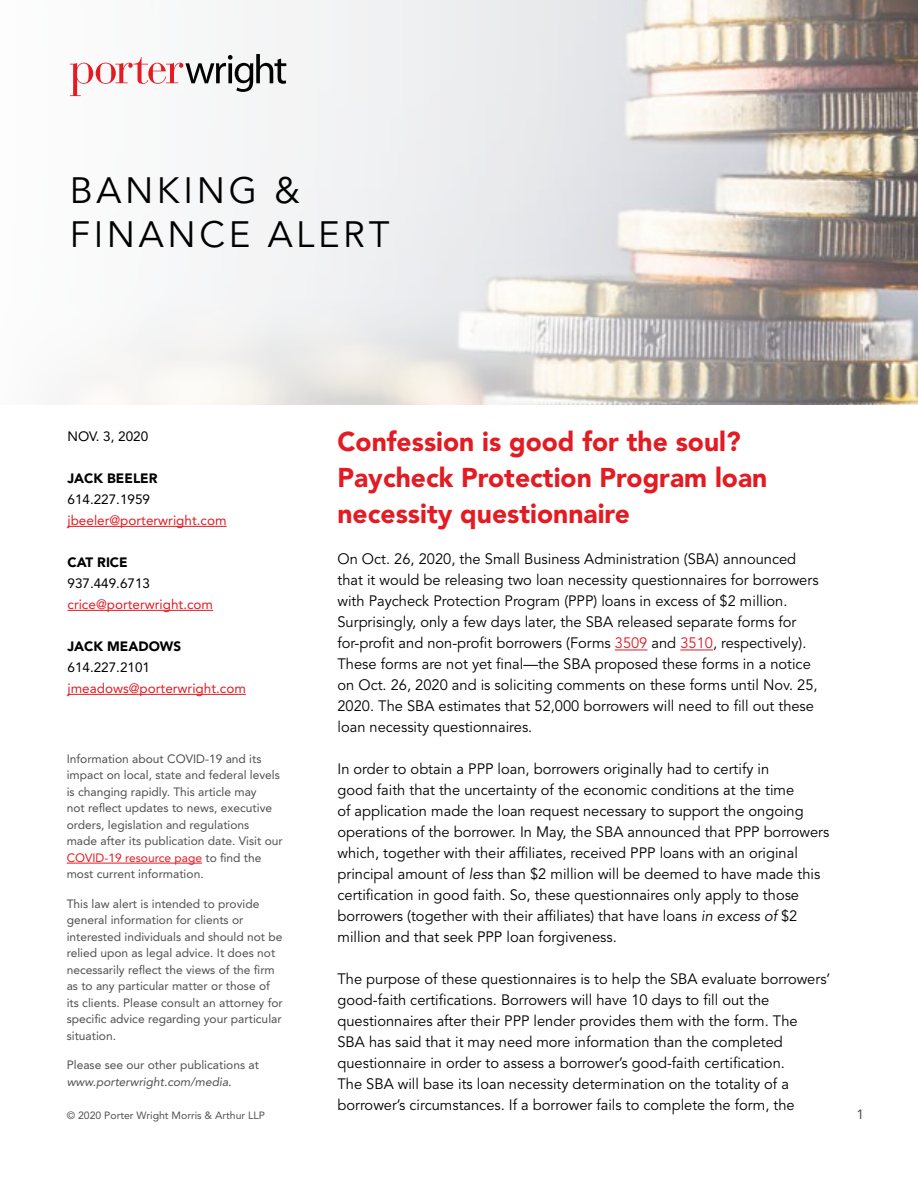
<style>
.page{position:relative;width:918px;height:1188px;background:#fff}
.page>*{position:absolute;margin:0;border:0;box-sizing:border-box;transform-origin:0 0}
.t1{font:36.45px/43.7px "Avenir LT Std";letter-spacing:.1em;color:#000}
.t2{font:900 27px/36px "Avenir LT Std";color:#e31b23}
.t3{font:15px/21px "Avenir LT Std";color:#000}
.t4{font:13.5px "Avenir LT Std";color:#e31b23}
.t5{font:13.5px "Avenir LT Std";color:#000}
.t6{font:900 13.5px "Avenir LT Std";color:#000}
.t7{font:13.5px "Avenir LT Std";color:#4f4f4f}
.t8{font:12px/16.5px "Avenir LT Std";color:#4f4f4f}
.t9{font:italic 12px "Avenir LT Std";color:#4f4f4f}
.t10{font:10.5px "Avenir LT Std";color:#4f4f4f}
.s1{color:#e31b23}
.s2{font-style:italic}
</style>
<div class="page">
<svg style="left:69px;top:0;width:849px;height:405px"></svg>
<hr style="left:67px;top:863px;width:135px;height:1px;background:#e31b23">
<svg style="left:70px;top:54px;width:216px;height:42px"></svg>
<hr style="left:68px;top:526px;width:159px;height:1px;background:#e31b23">
<hr style="left:68px;top:610px;width:145px;height:1px;background:#e31b23">
<hr style="left:68px;top:694px;width:178px;height:1px;background:#e31b23">
<hr style="left:615px;top:650px;width:32px;height:1px;background:#e31b23">
<hr style="left:680px;top:650px;width:33px;height:1px;background:#e31b23">
<h1 class="t1" style="left:70px;top:170px;width:321px">BANKING &amp;<br>FINANCE ALERT</h1>
<p class="t5" style="left:68px;top:428px;width:82px">NOV. 3, 2020</p>
<p class="t6" style="left:68px;top:470px;width:92px">JACK BEELER</p>
<p class="t5" style="left:68px;top:491px;width:84px">614.227.1959</p>
<p class="t4" style="left:68px;top:513px;width:161px">jbeeler@porterwright.com</p>
<p class="t6" style="left:68px;top:554px;width:62px">CAT RICE</p>
<p class="t5" style="left:68px;top:576px;width:84px">937.449.6713</p>
<p class="t4" style="left:68px;top:597px;width:147px">crice@porterwright.com</p>
<p class="t6" style="left:68px;top:638px;width:115px">JACK MEADOWS</p>
<p class="t5" style="left:68px;top:660px;width:84px">614.227.2101</p>
<p class="t4" style="left:68px;top:681px;width:180px">jmeadows@porterwright.com</p>
<p class="t8" style="left:67px;top:751px;width:218px">Information about COVID-19 and its impact on local, state and federal levels is changing rapidly. This article may<br>not reflect updates to news, executive orders, legislation and regulations made after its publication date. Visit our <span class="s1">COVID-19 resource page</span> to find the most current information.</p>
<p class="t8" style="left:67px;top:896px;width:218px">This law alert is intended to provide general information for clients or interested individuals and should not be relied upon as legal advice. It does not necessarily reflect the views of the firm as to any particular matter or those of its clients. Please consult an attorney for specific advice regarding your particular situation.</p>
<p class="t8" style="left:67px;top:1057px;width:194px">Please see our other publications at</p>
<p class="t9" style="left:67px;top:1075px;width:166px">www.porterwright.com/media.</p>
<p class="t10" style="left:67px;top:1109px;width:200px">© 2020 Porter Wright Morris &amp; Arthur LLP</p>
<h2 class="t2" style="left:338px;top:424px;width:431px">Confession is good for the soul?<br>Paycheck Protection Program loan necessity questionnaire</h2>
<p class="t3" style="left:338px;top:549px;width:483px">On Oct. 26, 2020, the Small Business Administration (SBA) announced that it would be releasing two loan necessity questionnaires for borrowers with Paycheck Protection Program (PPP) loans in excess of $2 million.<br>Surprisingly, only a few days later, the SBA released separate forms for for-profit and non-profit borrowers (Forms <span class="s1">3509</span> and <span class="s1">3510</span>, respectively).<br>These forms are not yet final—the SBA proposed these forms in a notice on Oct. 26, 2020 and is soliciting comments on these forms until Nov. 25, 2020. The SBA estimates that 52,000 borrowers will need to fill out these loan necessity questionnaires.</p>
<p class="t3" style="left:338px;top:759px;width:493px">In order to obtain a PPP loan, borrowers originally had to certify in<br>good faith that the uncertainty of the economic conditions at the time<br>of application made the loan request necessary to support the ongoing operations of the borrower. In May, the SBA announced that PPP borrowers which, together with their affiliates, received PPP loans with an original principal amount of <span class="s2">less</span> than $2 million will be deemed to have made this certification in good faith. So, these questionnaires only apply to those borrowers (together with their affiliates) that have loans <span class="s2">in excess of</span> $2 million and that seek PPP loan forgiveness.</p>
<p class="t3" style="left:338px;top:969px;width:494px">The purpose of these questionnaires is to help the SBA evaluate borrowers’ good-faith certifications. Borrowers will have 10 days to fill out the questionnaires after their PPP lender provides them with the form. The<br>SBA has said that it may need more information than the completed questionnaire in order to assess a borrower’s good-faith certification.<br>The SBA will base its loan necessity determination on the totality of a borrower’s circumstances. If a borrower fails to complete the form, the</p>
<p class="t7" style="left:856px;top:1106px;width:9px">1</p>
</div>
